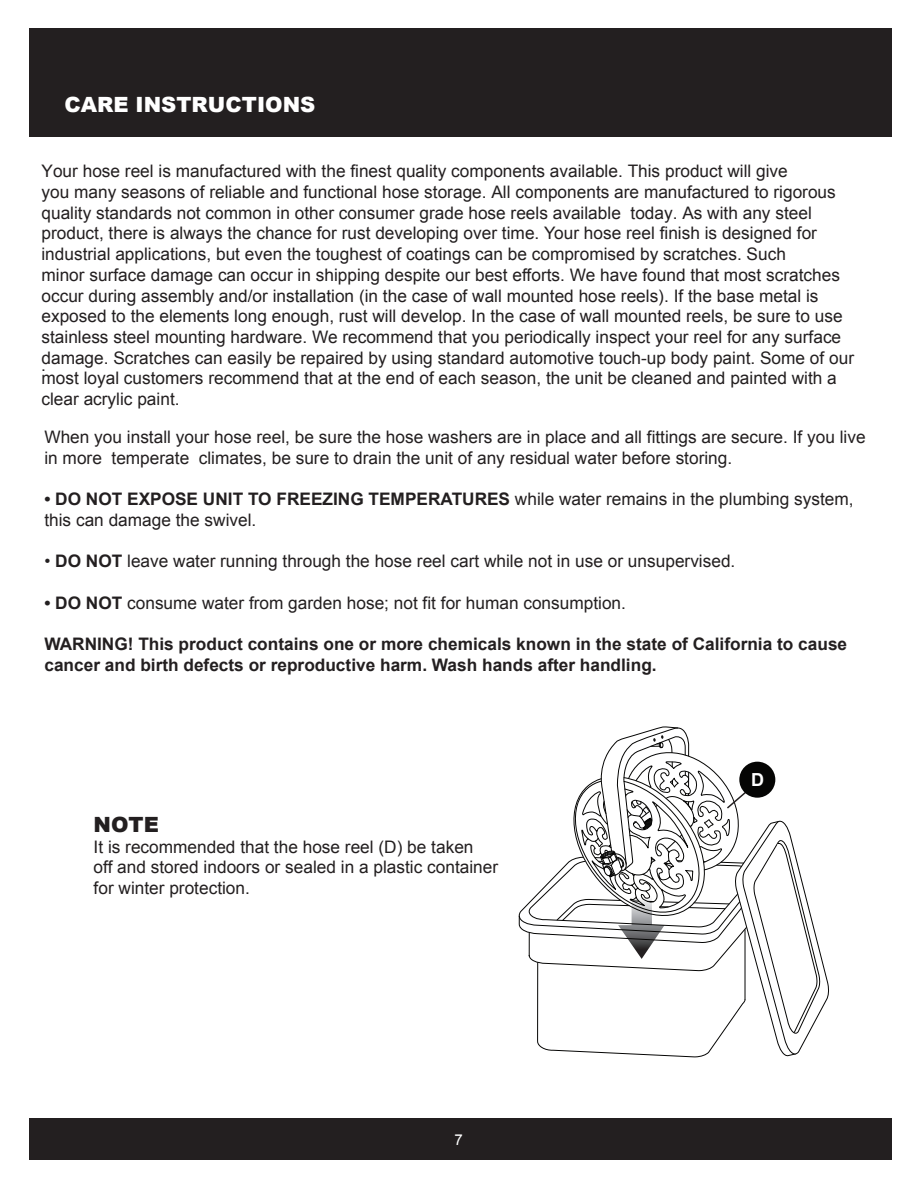
<style>
.page{position:relative;width:920px;height:1188px;background:#fff}
.page>*{position:absolute;margin:0;border:0;box-sizing:border-box;transform-origin:0 0}
.t1{font:900 21px "Arial";color:#fff}
.t2{font:900 21px "Arial";color:#231f20}
.t3{font:700 18px "Arial";color:#fff}
.t4{font:17.25px/20.7px "Arial";color:#231f20}
.t5{font:700 17.25px/20.7px "Arial";color:#231f20}
.t6{font:15px "Arial";color:#fff}
.s1{font-weight:700}
</style>
<div class="page">
<div style="left:29px;top:28px;width:862px;height:108px;background:#231f20"></div>
<div style="left:29px;top:1119px;width:862px;height:41px;background:#231f20"></div>
<svg style="left:518px;top:726px;width:311px;height:331px"></svg>
<div style="left:739px;top:762px;width:36px;height:36px;background:#050504;border-radius:50%"></div>
<p class="t1" style="left:64px;top:89px;width:252px">CARE INSTRUCTIONS</p>
<p class="t4" style="left:41px;top:161px;width:814px">Your hose reel is manufactured with the finest quality components available. This product will give<br>you many seasons of reliable and functional hose storage. All components are manufactured to rigorous quality standards not common in other consumer grade hose reels available today. As with any steel product, there is always the chance for rust developing over time. Your hose reel finish is designed for industrial applications, but even the toughest of coatings can be compromised by scratches. Such<br>minor surface damage can occur in shipping despite our best efforts. We have found that most scratches occur during assembly and/or installation (in the case of wall mounted hose reels). If the base metal is exposed to the elements long enough, rust will develop. In the case of wall mounted reels, be sure to use stainless steel mounting hardware. We recommend that you periodically inspect your reel for any surface damage. Scratches can easily be repaired by using standard automotive touch-up body paint. Some of our most loyal customers recommend that at the end of each season, the unit be cleaned and painted with a clear acrylic paint.</p>
<p class="t4" style="left:41px;top:355px;width:6px">.</p>
<p class="t4" style="left:44px;top:427px;width:822px">When you install your hose reel, be sure the hose washers are in place and all fittings are secure. If you live in more temperate climates, be sure to drain the unit of any residual water before storing.</p>
<p class="t4" style="left:44px;top:489px;width:810px"><span class="s1">• DO NOT EXPOSE UNIT TO FREEZING TEMPERATURES</span> while water remains in the plumbing system, this can damage the swivel.</p>
<p class="t4" style="left:44px;top:551px;width:692px">• <span class="s1">DO NOT</span> leave water running through the hose reel cart while not in use or unsupervised.</p>
<p class="t4" style="left:44px;top:593px;width:583px"><span class="s1">• DO NOT</span> consume water from garden hose; not fit for human consumption.</p>
<p class="t5" style="left:44px;top:634px;width:804px">WARNING! This product contains one or more chemicals known in the state of California to cause cancer and birth defects or reproductive harm. Wash hands after handling.</p>
<p class="t2" style="left:94px;top:809px;width:67px">NOTE</p>
<p class="t4" style="left:94px;top:836px;width:406px">It is recommended that the hose reel (D) be taken<br>off and stored indoors or sealed in a plastic container for winter protection.</p>
<p class="t6" style="left:454px;top:1130px;width:10px">7</p>
<p class="t3" style="left:751px;top:768px;width:14px">D</p>
</div>
